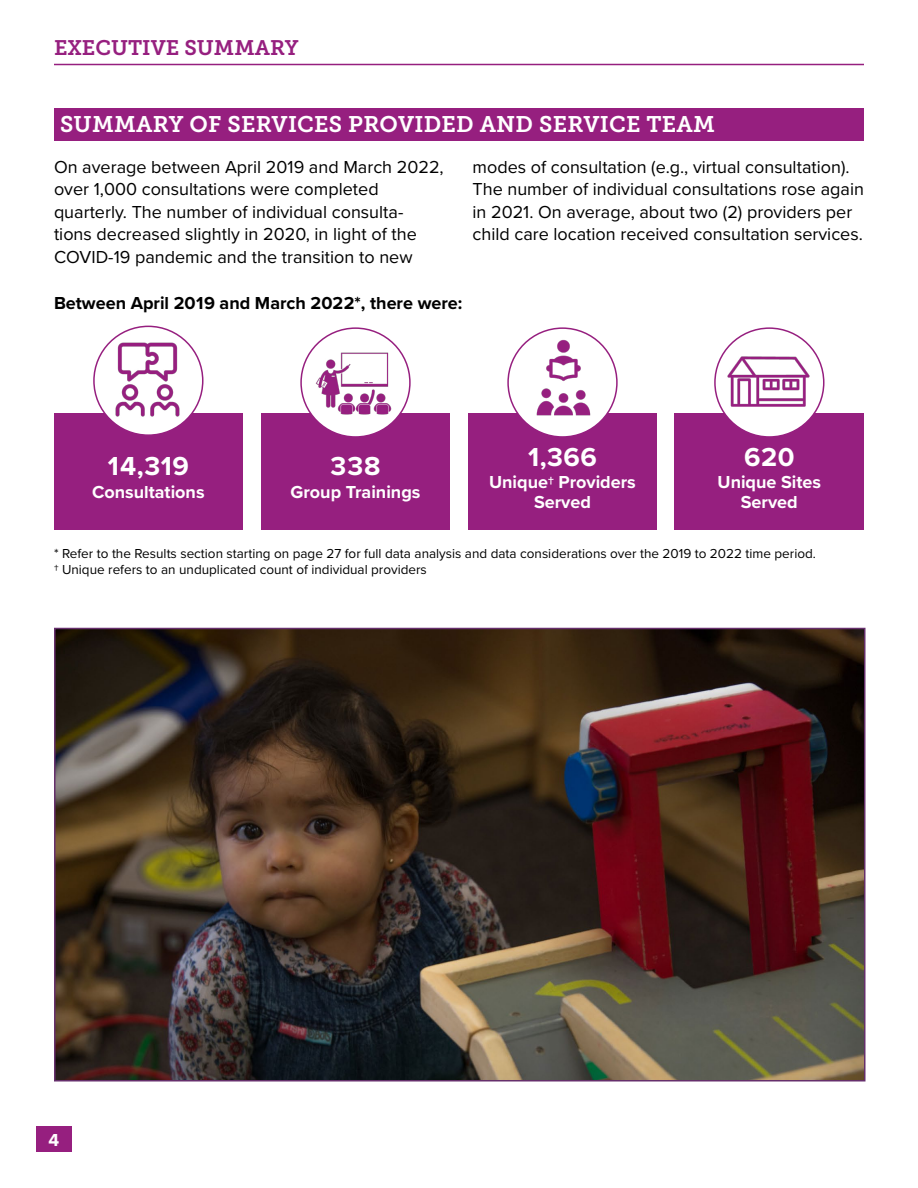
<style>
.page{position:relative;width:918px;height:1188px;background:#fff}
.page>*{position:absolute;margin:0;border:0;box-sizing:border-box;transform-origin:0 0}
.t1{font:700 27px "Proxima Nova";letter-spacing:.02em;color:#fff}
.t2{font:22.5px "Museo Slab 700";letter-spacing:.01em;color:#fff}
.t3{font:21px "Museo Slab 700";color:#961f7f}
.t4{font:18px/22.5px "Proxima Nova";color:#000}
.t5{font:700 18px/19.5px "Proxima Nova";color:#fff;text-align:center}
.t6{font:700 18px "Proxima Nova";color:#000}
.t7{font:13.5px/16.5px "Proxima Nova";color:#000}
.s1{font-size:16.5px}
</style>
<div class="page">
<hr style="left:54px;top:64px;width:810px;height:1px;background:#961f7f">
<div style="left:36px;top:1127px;width:36px;height:25px;background:#961f7f"></div>
<div style="left:54px;top:108px;width:810px;height:32px;background:#961f7f"></div>
<div style="left:675px;top:413px;width:189px;height:117px;background:#961f7f"></div>
<div style="left:54px;top:413px;width:189px;height:117px;background:#961f7f"></div>
<img style="left:94px;top:326px;width:108px;height:108px">
<div style="left:261px;top:413px;width:189px;height:117px;background:#961f7f"></div>
<img style="left:301px;top:329px;width:106px;height:107px">
<div style="left:468px;top:413px;width:189px;height:117px;background:#961f7f"></div>
<img style="left:509px;top:328px;width:107px;height:103px">
<div style="left:715px;top:328px;width:109px;height:109px;background:#fff;border-radius:50%"></div>
<div style="left:714px;top:327px;width:111px;height:111px;border:2px solid #961f7f;border-radius:50%"></div>
<img style="left:724px;top:337px;width:90px;height:90px">
<img style="left:57px;top:631px;width:806px;height:448px">
<div style="left:54px;top:628px;width:812px;height:454px;border:2px solid #662f6c"></div>
<p class="t3" style="left:54px;top:36px;width:246px">EXECUTIVE SUMMARY</p>
<p class="t2" style="left:60px;top:112px;width:656px">SUMMARY OF SERVICES PROVIDED AND SERVICE TEAM</p>
<p class="t4" style="left:54px;top:155px;width:391px">On average between April 2019 and March 2022, over 1,000 consultations were completed quarterly. The number of individual consulta&shy;tions decreased slightly in 2020, in light of the COVID-19 pandemic and the transition to new</p>
<p class="t4" style="left:472px;top:155px;width:393px">modes of consultation (e.g., virtual consultation).<br>The number of individual consultations rose again in 2021. On average, about two (2) providers per child care location received consultation services.</p>
<p class="t6" style="left:54px;top:290px;width:410px">Between April 2019 and March 2022*, there were:</p>
<h1 class="t1" style="left:108px;top:446px;width:82px">14,319</h1>
<p class="t5" style="left:92px;top:482px;width:114px">Consultations</p>
<h1 class="t1" style="left:331px;top:446px;width:51px">338</h1>
<p class="t5" style="left:291px;top:482px;width:131px">Group Trainings</p>
<h1 class="t1" style="left:528px;top:436px;width:70px">1,366</h1>
<p class="t5" style="left:489px;top:472px;width:148px">Unique<span class="s1">†</span> Providers<br>Served</p>
<h1 class="t1" style="left:744px;top:436px;width:52px">620</h1>
<p class="t5" style="left:718px;top:472px;width:105px">Unique Sites<br>Served</p>
<p class="t7" style="left:54px;top:544px;width:763px">* Refer to the Results section starting on page 27 for full data analysis and data considerations over the 2019 to 2022 time period. † Unique refers to an unduplicated count of individual providers</p>
<p class="t5" style="left:49px;top:1129px;width:12px">4</p>
</div>
